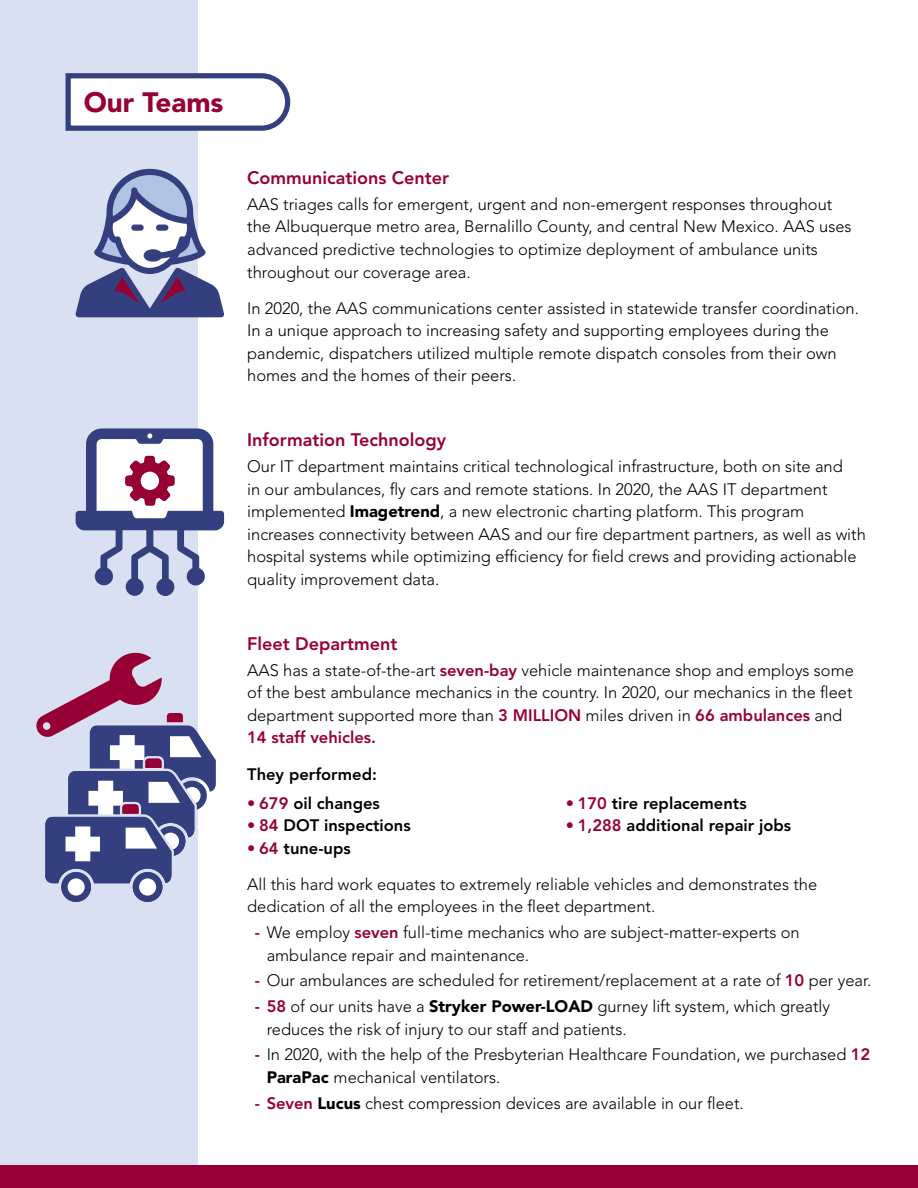
<style>
.page{position:relative;width:918px;height:1188px;background:#fff}
.page>*{position:absolute;margin:0;border:0;box-sizing:border-box;transform-origin:0 0}
.t1{font:900 27.9px "Avenir LT Std";color:#970035}
.t2{font:800 18px "Avenir LT Std";color:#970035}
.t3{font:300 16.5px/22.5px "Avenir LT Std";color:#000}
.t4{font:800 16.5px "Avenir LT Std";color:#000}
.s1{font-weight:900}
.s2{font-weight:800;color:#970035}
.s3{color:#970035}
</style>
<div class="page">
<div style="left:0;top:0;width:198px;height:1165px;background:#d8e0f1"></div>
<div style="left:0;top:1165px;width:918px;height:23px;background:#970035"></div>
<svg style="left:65px;top:73px;width:226px;height:58px"></svg>
<svg style="left:75px;top:169px;width:149px;height:148px"></svg>
<div style="left:131px;top:225px;width:13px;height:6px;background:#333f7f;border-radius:3px"></div>
<div style="left:156px;top:225px;width:12px;height:6px;background:#333f7f;border-radius:3px"></div>
<svg style="left:76px;top:428px;width:148px;height:168px"></svg>
<div style="left:59px;top:870px;width:35px;height:34px;border:3px solid #d8e0f1;border-radius:50%"></div>
<div style="left:130px;top:870px;width:35px;height:34px;border:3px solid #d8e0f1;border-radius:50%"></div>
<div style="left:61px;top:872px;width:30px;height:30px;background:#333f7f;border-radius:50%"></div>
<div style="left:68px;top:878px;width:17px;height:18px;background:#fff;border-radius:50%"></div>
<div style="left:133px;top:872px;width:29px;height:30px;background:#333f7f;border-radius:50%"></div>
<div style="left:139px;top:878px;width:17px;height:18px;background:#fff;border-radius:50%"></div>
<svg style="left:36px;top:652px;width:180px;height:235px"></svg>
<h1 class="t1" style="left:84px;top:86px;width:141px">Our Teams</h1>
<p class="t2" style="left:247px;top:167px;width:203px">Communications Center</p>
<p class="t3" style="left:247px;top:193px;width:606px">AAS triages calls for emergent, urgent and non-emergent responses throughout the Albuquerque metro area, Bernalillo County, and central New Mexico. AAS uses advanced predictive technologies to optimize deployment of ambulance units throughout our coverage area.</p>
<p class="t3" style="left:247px;top:297px;width:613px">In 2020, the AAS communications center assisted in statewide transfer coordination.<br>In a unique approach to increasing safety and supporting employees during the pandemic, dispatchers utilized multiple remote dispatch consoles from their own homes and the homes of their peers.</p>
<p class="t2" style="left:247px;top:429px;width:200px">Information Technology</p>
<p class="t3" style="left:247px;top:455px;width:620px">Our IT department maintains critical technological infrastructure, both on site and<br>in our ambulances, fly cars and remote stations. In 2020, the AAS IT department implemented <span class="s1">Imagetrend</span>, a new electronic charting platform. This program increases connectivity between AAS and our fire department partners, as well as with hospital systems while optimizing efficiency for field crews and providing actionable quality improvement data.</p>
<p class="t2" style="left:247px;top:633px;width:152px">Fleet Department</p>
<p class="t3" style="left:247px;top:659px;width:608px">AAS has a state-of-the-art <span class="s2">seven-bay</span> vehicle maintenance shop and employs some of the best ambulance mechanics in the country. In 2020, our mechanics in the fleet department supported more than <span class="s2">3 MILLION</span> miles driven in <span class="s2">66 ambulances</span> and <span class="s2">14 staff vehicles.</span></p>
<p class="t4" style="left:247px;top:764px;width:131px">They performed:</p>
<p class="t4" style="left:247px;top:793px;width:134px"><span class="s3">• 679</span> oil changes</p>
<p class="t4" style="left:247px;top:816px;width:165px"><span class="s3">• 84</span> DOT inspections</p>
<p class="t4" style="left:247px;top:838px;width:105px"><span class="s3">• 64</span> tune-ups</p>
<p class="t4" style="left:566px;top:793px;width:182px"><span class="s3">• 170</span> tire replacements</p>
<p class="t4" style="left:566px;top:816px;width:227px"><span class="s3">• 1,288</span> additional repair jobs</p>
<p class="t3" style="left:247px;top:873px;width:572px">All this hard work equates to extremely reliable vehicles and demonstrates the dedication of all the employees in the fleet department.</p>
<p class="t3" style="left:267px;top:921px;width:535px;text-indent:-12px"><span class="s2">-</span> We employ <span class="s2">seven</span> full-time mechanics who are subject-matter-experts on ambulance repair and maintenance.</p>
<p class="t3" style="left:255px;top:970px;width:618px"><span class="s2">-</span> Our ambulances are scheduled for retirement/replacement at a rate of <span class="s2">10</span> per year.</p>
<p class="t3" style="left:267px;top:995px;width:565px;text-indent:-12px"><span class="s2">- 58</span> of our units have a <span class="s1">Stryker Power-LOAD</span> gurney lift system, which greatly reduces the risk of injury to our staff and patients.</p>
<p class="t3" style="left:267px;top:1044px;width:605px;text-indent:-12px"><span class="s2">-</span> In 2020, with the help of the Presbyterian Healthcare Foundation, we purchased <span class="s2">12<br></span><span class="s1">ParaPac</span> mechanical ventilators.</p>
<p class="t3" style="left:255px;top:1092px;width:491px"><span class="s2">- Seven</span> <span class="s1">Lucus</span> chest compression devices are available in our fleet.</p>
</div>
